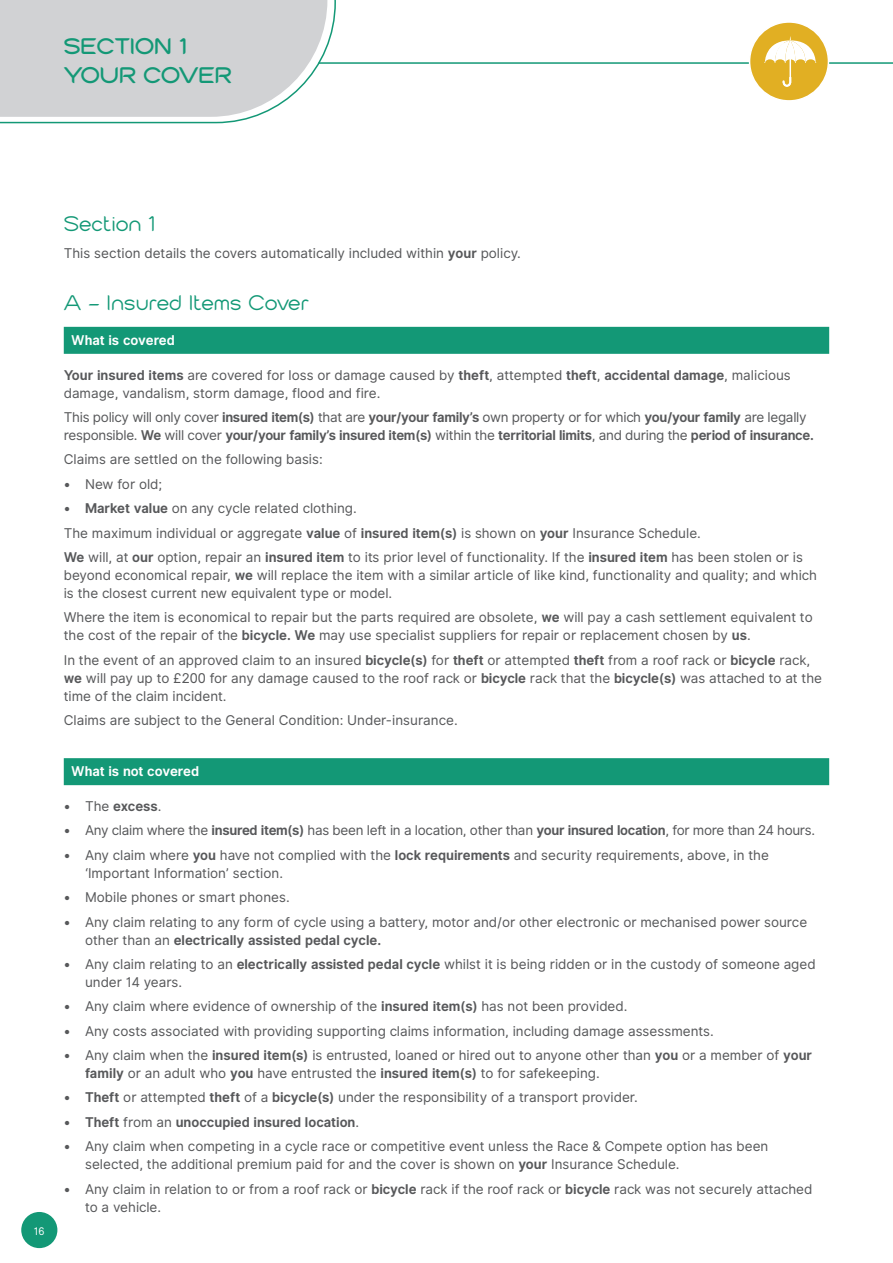
<style>
.page{position:relative;width:893px;height:1263px;background:#fff}
.page>*{position:absolute;margin:0;border:0;box-sizing:border-box;transform-origin:0 0}
.SECTION_HEADER{font:700 24px "Cabourg";color:#139876}
.SUB1{font:22.5px "Cabourg";color:#139876}
.BODY_COPY{font:13.5px/18px "Inter UI";color:#57585a}
.BODY_COPY-2{font:700 13.5px/18px "Inter UI";letter-spacing:-.02em;color:#57585a}
.BODY_COPY-3{font:13.5px "Inter UI";letter-spacing:-.02em;color:#57585a}
.BODY_COPY-4{font:700 13.5px "Inter UI";color:#57585a}
.BODY_COPY-5{font:700 13.5px "Inter UI";letter-spacing:-.005em;color:#fff}
.DEF_INDENT_2{font:10.5px "Inter UI";color:#fff}
.s1{font-weight:700}
.s2{font-weight:400}
</style>
<div class="page">
<div style="left:64px;top:327px;width:765px;height:27px;background:#139876"></div>
<div style="left:64px;top:758px;width:765px;height:27px;background:#139876"></div>
<div style="left:21px;top:1212px;width:36px;height:36px;background:#139876;border-radius:50%"></div>
<svg style="left:0;top:0;width:336px;height:124px;background:#d4d7d8"></svg>
<hr style="left:318px;top:62px;width:575px;height:2px;background:#139876">
<div style="left:750px;top:22px;width:78px;height:79px;background:#e1af23;border-radius:50%"></div>
<div style="left:749px;top:21px;width:80px;height:81px;border:2px solid #fff;border-radius:50%"></div>
<svg style="left:764px;top:36px;width:52px;height:51px"></svg>
<p class="SECTION_HEADER" style="left:64px;top:34px;width:126px">SECTION 1</p>
<p class="SECTION_HEADER" style="left:64px;top:63px;width:170px">YOUR COVER</p>
<p class="DEF_INDENT_2" style="left:34px;top:1224px;width:12px">16</p>
<p class="SUB1" style="left:64px;top:213px;width:94px">Section 1</p>
<p class="BODY_COPY" style="left:64px;top:244px;width:459px">This section details the covers automatically included within <span class="s1">your</span> policy.</p>
<p class="SUB1" style="left:64px;top:291px;width:247px">A - Insured Items Cover</p>
<p class="BODY_COPY-5" style="left:71px;top:331px;width:105px">What is covered</p>
<p class="BODY_COPY" style="left:64px;top:366px;width:729px"><span class="s1">Your insured items</span> are covered for loss or damage caused by <span class="s1">theft</span>, attempted <span class="s1">theft</span>, <span class="s1">accidental damage</span>, malicious damage, vandalism, storm damage, flood and fire.</p>
<p class="BODY_COPY-2" style="left:64px;top:409px;width:752px"><span class="s2">This policy will only cover</span> insured item(s) <span class="s2">that are</span> your/your family’s <span class="s2">own property or for which</span> you/your family <span class="s2">are legally responsible.</span> We <span class="s2">will cover</span> your/your family’s insured item(s) <span class="s2">within the</span> territorial limits<span class="s2">, and during the</span> period of insurance.</p>
<p class="BODY_COPY" style="left:64px;top:451px;width:261px">Claims are settled on the following basis:</p>
<p class="BODY_COPY" style="left:64px;top:475px;width:100px">• New for old;</p>
<p class="BODY_COPY" style="left:64px;top:499px;width:295px">• <span class="s1">Market value</span> on any cycle related clothing.</p>
<p class="BODY_COPY" style="left:64px;top:524px;width:639px">The maximum individual or aggregate <span class="s1">value</span> of <span class="s1">insured item(s)</span> is shown on <span class="s1">your</span> Insurance Schedule.</p>
<p class="BODY_COPY" style="left:64px;top:548px;width:755px"><span class="s1">We</span> will, at <span class="s1">our</span> option, repair an <span class="s1">insured item</span> to its prior level of functionality. If the <span class="s1">insured item</span> has been stolen or is beyond economical repair, <span class="s1">we</span> will replace the item with a similar article of like kind, functionality and quality; and which is the closest current new equivalent type or model.</p>
<p class="BODY_COPY" style="left:64px;top:609px;width:750px">Where the item is economical to repair but the parts required are obsolete, <span class="s1">we</span> will pay a cash settlement equivalent to the cost of the repair of the <span class="s1">bicycle. We</span> may use specialist suppliers for repair or replacement chosen by <span class="s1">us</span>.</p>
<p class="BODY_COPY" style="left:64px;top:651px;width:760px">In the event of an approved claim to an insured <span class="s1">bicycle(s)</span> for <span class="s1">theft</span> or attempted <span class="s1">theft</span> from a roof rack or <span class="s1">bicycle</span> rack, <span class="s1">we</span> will pay up to £200 for any damage caused to the roof rack or <span class="s1">bicycle</span> rack that the <span class="s1">bicycle(s)</span> was attached to at the time of the claim incident.</p>
<p class="BODY_COPY" style="left:64px;top:711px;width:396px">Claims are subject to the General Condition: Under-insurance.</p>
<p class="BODY_COPY-5" style="left:71px;top:762px;width:129px">What is not covered</p>
<p class="BODY_COPY-2" style="left:64px;top:798px;width:99px"><span class="s2">• The</span> excess<span class="s2">.</span></p>
<p class="BODY_COPY-3" style="left:64px;top:821px;width:753px">• Any claim where the <span class="s1">insured item(s)</span> has been left in a location, other than <span class="s1">your insured location</span>, for more than 24 hours.</p>
<p class="BODY_COPY" style="left:85px;top:846px;width:685px;text-indent:-21px">• Any claim where <span class="s1">you</span> have not complied with the <span class="s1">lock requirements</span> and security requirements, above, in the ‘Important Information’ section.</p>
<p class="BODY_COPY" style="left:64px;top:888px;width:227px">• Mobile phones or smart phones.</p>
<p class="BODY_COPY" style="left:85px;top:913px;width:724px;text-indent:-21px">• Any claim relating to any form of cycle using a battery, motor and/or other electronic or mechanised power source other than an <span class="s1">electrically assisted pedal cycle.</span></p>
<p class="BODY_COPY" style="left:85px;top:955px;width:732px;text-indent:-21px">• Any claim relating to an <span class="s1">electrically assisted pedal cycle</span> whilst it is being ridden or in the custody of someone aged under 14 years.</p>
<p class="BODY_COPY" style="left:64px;top:998px;width:565px">• Any claim where evidence of ownership of the <span class="s1">insured item(s)</span> has not been provided.</p>
<p class="BODY_COPY" style="left:64px;top:1022px;width:652px">• Any costs associated with providing supporting claims information, including damage assessments.</p>
<p class="BODY_COPY" style="left:85px;top:1046px;width:729px;text-indent:-21px">• Any claim when the <span class="s1">insured item(s)</span> is entrusted, loaned or hired out to anyone other than <span class="s1">you</span> or a member of <span class="s1">your family</span> or an adult who <span class="s1">you</span> have entrusted the <span class="s1">insured item(s)</span> to for safekeeping.</p>
<p class="BODY_COPY" style="left:64px;top:1089px;width:576px">• <span class="s1">Theft</span> or attempted <span class="s1">theft</span> of a <span class="s1">bicycle(s)</span> under the responsibility of a transport provider.</p>
<p class="BODY_COPY-4" style="left:64px;top:1113px;width:297px"><span class="s2">•</span> Theft <span class="s2">from an</span> unoccupied insured location<span class="s2">.</span></p>
<p class="BODY_COPY" style="left:85px;top:1137px;width:685px;text-indent:-21px">• Any claim when competing in a cycle race or competitive event unless the Race &amp; Compete option has been selected, the additional premium paid for and the cover is shown on <span class="s1">your</span> Insurance Schedule.</p>
<p class="BODY_COPY" style="left:85px;top:1180px;width:729px;text-indent:-21px">• Any claim in relation to or from a roof rack or <span class="s1">bicycle</span> rack if the roof rack or <span class="s1">bicycle</span> rack was not securely attached to a vehicle.</p>
</div>
